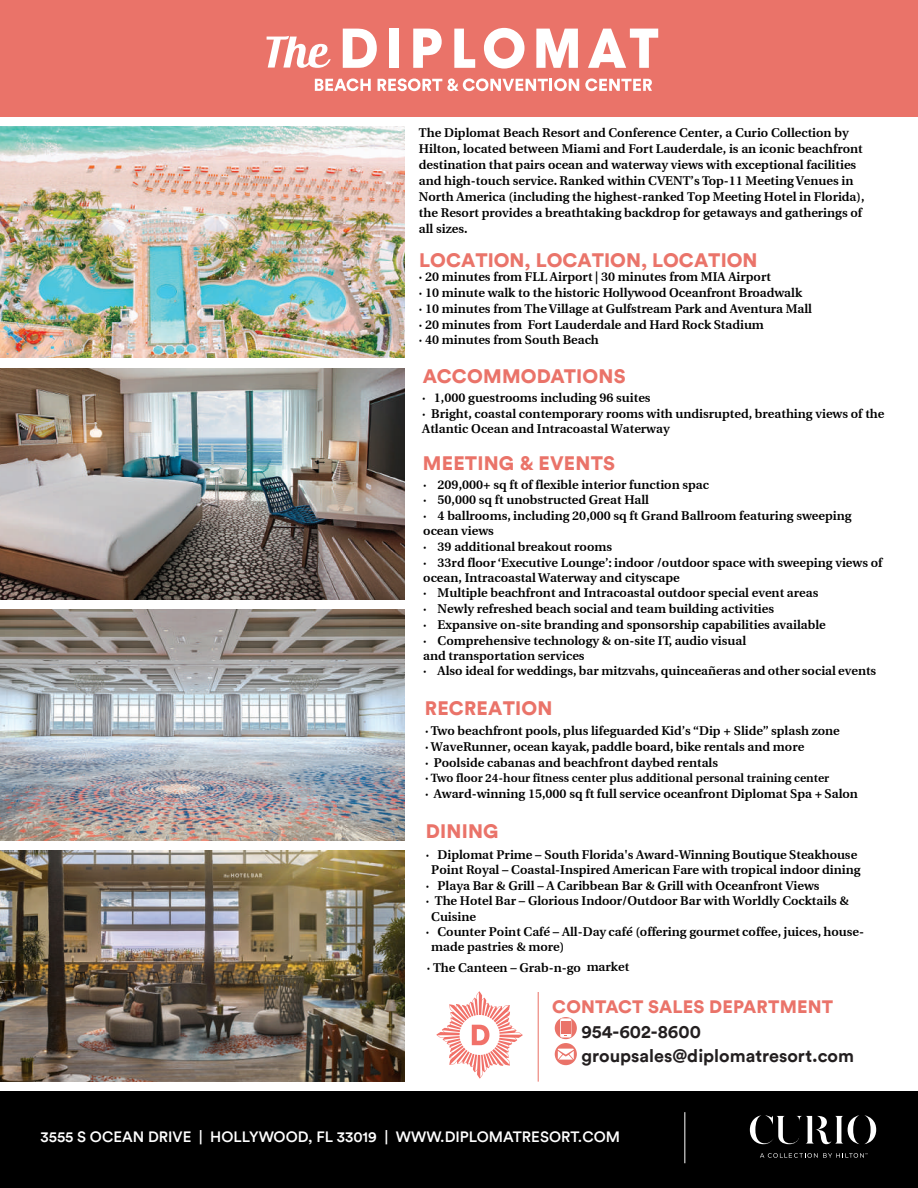
<style>
.page{position:relative;width:918px;height:1188px;background:#fff}
.page>*{position:absolute;margin:0;border:0;box-sizing:border-box;transform-origin:0 0}
.t1{font:900 19.5px "Circular TT";letter-spacing:.01em;color:#ea7369}
.t2{font:900 19.5px "Circular TT";color:#ea746a}
.t3{font:700 18px/24px "Circular TT";color:#231f20}
.t4{font:900 18px "Circular TT";letter-spacing:.01em;color:#ea7369}
.t5{font:500 15px "Circular TT";color:#fff}
.t6{font:600 12.75px/15.6px "Utopia";color:#000}
.t7{font:600 12px "Utopia";color:#000}
.s1{font-size:12.75px}
</style>
<div class="page">
<div style="left:0;top:0;width:918px;height:117px;background:#ea7369"></div>
<svg style="left:267px;top:36px;width:64px;height:32px"></svg>
<div style="left:389px;top:29px;width:9px;height:39px;background:#fff"></div>
<svg style="left:343px;top:29px;width:34px;height:39px"></svg>
<svg style="left:413px;top:29px;width:29px;height:39px"></svg>
<svg style="left:588px;top:29px;width:70px;height:39px"></svg>
<svg style="left:454px;top:29px;width:21px;height:39px"></svg>
<svg style="left:536px;top:29px;width:42px;height:39px"></svg>
<svg style="left:484px;top:28px;width:41px;height:41px"></svg>
<svg style="left:315px;top:78px;width:56px;height:13px"></svg>
<svg style="left:378px;top:78px;width:201px;height:13px"></svg>
<svg style="left:585px;top:78px;width:67px;height:13px"></svg>
<img style="left:0;top:127px;width:405px;height:231px">
<img style="left:0;top:609px;width:405px;height:232px">
<img style="left:0;top:851px;width:405px;height:231px">
<svg style="left:436px;top:991px;width:87px;height:88px"></svg>
<svg style="left:555px;top:1017px;width:22px;height:22px"></svg>
<div style="left:561px;top:1019px;width:10px;height:18px;background:#fff"></div>
<div style="left:560px;top:1018px;width:11px;height:20px;border:1px solid #fff"></div>
<div style="left:561px;top:1021px;width:10px;height:13px;background:#ea7369"></div>
<svg style="left:555px;top:1043px;width:22px;height:22px"></svg>
<svg style="left:558px;top:1049px;width:16px;height:11px"></svg>
<hr style="left:538px;top:992px;width:1px;height:90px;background:#ea7369">
<div style="left:0;top:1092px;width:918px;height:96px;background:#000"></div>
<svg style="left:750px;top:1115px;width:126px;height:29px"></svg>
<svg style="left:760px;top:1153px;width:108px;height:5px"></svg>
<hr style="left:685px;top:1112px;width:1px;height:51px;background:#fff">
<img style="left:0;top:368px;width:405px;height:231px">
<p class="t6" style="left:419px;top:125px;width:447px">The Diplomat Beach Resort and Conference Center, a Curio Collection by Hilton, located between Miami and Fort Lauderdale, is an iconic beachfront destination that pairs ocean and waterway views with exceptional facilities and high-touch service. Ranked within CVENT’s Top-11 Meeting Venues in North America (including the highest-ranked Top Meeting Hotel in Florida), the Resort provides a breathtaking backdrop for getaways and gatherings of all sizes.</p>
<h1 class="t2" style="left:419px;top:247px;width:340px">LOCATION, LOCATION, LOCATION</h1>
<p class="t6" style="left:419px;top:269px;width:395px">· 20 minutes from FLL Airport | 30 minutes from MIA Airport<br>· 10 minute walk to the historic Hollywood Oceanfront Broadwalk<br>· 10 minutes from The Village at Gulfstream Park and Aventura Mall · 20 minutes from Fort Lauderdale and Hard Rock Stadium<br>· 40 minutes from South Beach</p>
<h1 class="t1" style="left:423px;top:363px;width:204px">ACCOMMODATIONS</h1>
<p class="t6" style="left:422px;top:390px;width:464px">· 1,000 guestrooms including 96 suites<br>· Bright, coastal contemporary rooms with undisrupted, breathing views of the<br>Atlantic Ocean and Intracoastal Waterway</p>
<h1 class="t1" style="left:423px;top:450px;width:194px">MEETING &amp; EVENTS</h1>
<p class="t6" style="left:423px;top:477px;width:461px">· 209,000+ sq ft of flexible interior function spac<br>· 50,000 sq ft unobstructed Great Hall<br>· 4 ballrooms, including 20,000 sq ft Grand Ballroom featuring sweeping ocean views<br>· 39 additional breakout rooms<br>· 33rd floor ‘Executive Lounge’: indoor /outdoor space with sweeping views of ocean, Intracoastal Waterway and cityscape<br>· Multiple beachfront and Intracoastal outdoor special event areas<br>· Newly refreshed beach social and team building activities<br>· Expansive on-site branding and sponsorship capabilities available<br>· Comprehensive technology &amp; on-site IT, audio visual<br>and transportation services<br>· Also ideal for weddings, bar mitzvahs, quinceañeras and other social events</p>
<h1 class="t1" style="left:425px;top:695px;width:129px">RECREATION</h1>
<p class="t6" style="left:425px;top:723px;width:416px">· Two beachfront pools, plus lifeguarded Kid’s “Dip + Slide” splash zone · WaveRunner, ocean kayak, paddle board, bike rentals and more<br>· Poolside cabanas and beachfront daybed rentals</p>
<p class="t7" style="left:425px;top:772px;width:406px"><span class="s1">·</span> Two floor 24-hour fitness center plus additional personal training center</p>
<p class="t6" style="left:425px;top:786px;width:434px">· Award-winning 15,000 sq ft full service oceanfront Diplomat Spa + Salon</p>
<h1 class="t1" style="left:426px;top:818px;width:74px">DINING</h1>
<p class="t6" style="left:426px;top:847px;width:433px">· Diplomat Prime – South Florida's Award-Winning Boutique Steakhouse</p>
<p class="t6" style="left:431px;top:862px;width:431px">Point Royal – Coastal-Inspired American Fare with tropical indoor dining</p>
<p class="t6" style="left:426px;top:878px;width:395px">· Playa Bar &amp; Grill – A Caribbean Bar &amp; Grill with Oceanfront Views</p>
<p class="t6" style="left:426px;top:893px;width:425px">· The Hotel Bar – Glorious Indoor/Outdoor Bar with Worldly Cocktails &amp;</p>
<p class="t6" style="left:431px;top:909px;width:46px">Cuisine</p>
<p class="t6" style="left:426px;top:924px;width:440px">· Counter Point Café – All-Day café (offering gourmet coffee, juices, house-</p>
<p class="t6" style="left:431px;top:939px;width:135px">made pastries &amp; more)</p>
<p class="t6" style="left:427px;top:960px;width:204px">· The Canteen – Grab-n-go market</p>
<h2 class="t4" style="left:552px;top:995px;width:282px">CONTACT SALES DEPARTMENT</h2>
<h2 class="t3" style="left:581px;top:1020px;width:274px">954-602-8600 groupsales@diplomatresort.com</h2>
<p class="t5" style="left:40px;top:1127px;width:581px">3555 S OCEAN DRIVE | HOLLYWOOD, FL 33019 | WWW.DIPLOMATRESORT.COM</p>
</div>
